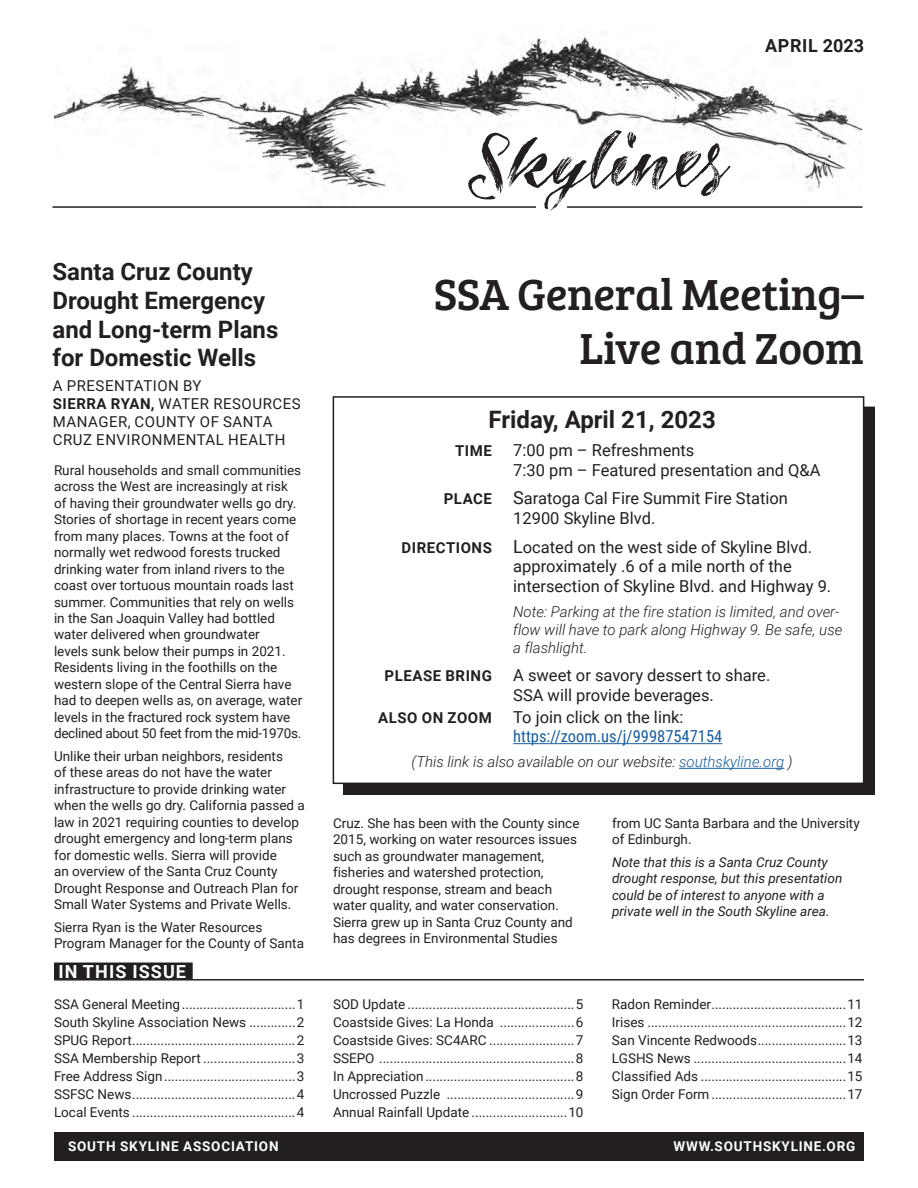
<style>
.page{position:relative;width:918px;height:1188px;background:#fff}
.page>*{position:absolute;margin:0;border:0;box-sizing:border-box;transform-origin:0 0}
.Heading_30_pt_Bold{font:45px "Bree Serif";letter-spacing:-.01em;color:#231f20}
.subhead_large{font:700 24px/28.8px "Roboto";color:#231f20}
.IN_this_issue{font:700 18px "Roboto";letter-spacing:.06em;color:#fff}
.t1{font:700 18px "Roboto";letter-spacing:.035em;color:#231f20}
.t2{font:16.5px/19.8px "Roboto";color:#231f20}
.t3{font:16.5px/19.8px "Roboto Condensed";color:#175d9e}
.t4{font:italic 300 15px/18px "Roboto";color:#231f20}
.BY_line{font:15px/18px "Roboto";letter-spacing:.035em;color:#231f20}
.t5{font:700 15px "Roboto";letter-spacing:.035em;color:#231f20}
.Body_bullet{font:13.5px/16.5px "Roboto";color:#231f20}
.ITI_articles_3_colum{font:13.5px "Roboto";color:#231f20}
.Body_bullet-2{font:italic 13.5px/16.5px "Roboto";color:#231f20}
.t6{font:700 13.5px "Roboto";letter-spacing:.06em;color:#fff}
.s1{font-weight:700}
.s2{font-weight:700;font-size:15px}
.s3{font-size:18px}
.s4{font-family:"Roboto";color:#231f20}
.s5{color:#175d9e}
</style>
<div class="page">
<div style="left:54px;top:1133px;width:810px;height:28px;background:#231f20"></div>
<img style="left:55px;top:36px;width:807px;height:156px">
<hr style="left:52px;top:206px;width:810px;height:2px;background:#231f20">
<svg style="left:468px;top:130px;width:263px;height:81px"></svg>
<div style="left:54px;top:963px;width:139px;height:16px;background:#231f20"></div>
<hr style="left:54px;top:979px;width:810px;height:2px;background:#231f20">
<div style="left:343px;top:407px;width:532px;height:388px;background:#231f20"></div>
<div style="left:333px;top:397px;width:531px;height:386px;background:#fff"></div>
<div style="left:333px;top:396px;width:531px;height:388px;border:2px solid #231f20"></div>
<hr style="left:513px;top:743px;width:209px;height:1px;background:#175d9e">
<hr style="left:679px;top:768px;width:105px;height:1px;background:#175d9e">
<p class="t1" style="left:765px;top:33px;width:100px">APRIL 2023</p>
<p class="subhead_large" style="left:52px;top:256px;width:227px">Santa Cruz County<br>Drought Emergency and Long-term Plans for Domestic Wells</p>
<p class="BY_line" style="left:53px;top:376px;width:249px">A PRESENTATION BY<br><span class="s1">SIERRA RYAN,</span> WATER RESOURCES<br>MANAGER, COUNTY OF SANTA<br>CRUZ ENVIRONMENTAL HEALTH</p>
<p class="Body_bullet" style="left:54px;top:461px;width:250px">Rural households and small communities across the West are increasingly at risk of having their groundwater wells go dry.<br>Stories of shortage in recent years come from many places. Towns at the foot of normally wet redwood forests trucked drinking water from inland rivers to the coast over tortuous mountain roads last summer. Communities that rely on wells in the San Joaquin Valley had bottled water delivered when groundwater<br>levels sunk below their pumps in 2021.<br>Residents living in the foothills on the western slope of the Central Sierra have had to deepen wells as, on average, water levels in the fractured rock system have declined about 50 feet from the mid-1970s.</p>
<p class="Body_bullet" style="left:54px;top:747px;width:252px">Unlike their urban neighbors, residents<br>of these areas do not have the water infrastructure to provide drinking water when the wells go dry. California passed a law in 2021 requiring counties to develop drought emergency and long-term plans for domestic wells. Sierra will provide<br>an overview of the Santa Cruz County Drought Response and Outreach Plan for Small Water Systems and Private Wells.</p>
<p class="Body_bullet" style="left:54px;top:918px;width:252px">Sierra Ryan is the Water Resources<br>Program Manager for the County of Santa</p>
<p class="IN_this_issue" style="left:58px;top:959px;width:129px">IN THIS ISSUE</p>
<p class="Body_bullet" style="left:54px;top:995px;width:252px">SSA General Meeting................................1</p>
<p class="ITI_articles_3_colum" style="left:54px;top:1012px;width:252px">South Skyline Association News .............2</p>
<p class="ITI_articles_3_colum" style="left:54px;top:1030px;width:252px">SPUG Report..............................................2</p>
<p class="Body_bullet" style="left:54px;top:1049px;width:252px">SSA Membership Report ..........................3</p>
<p class="Body_bullet" style="left:54px;top:1067px;width:252px">Free Address Sign.....................................3</p>
<p class="ITI_articles_3_colum" style="left:54px;top:1084px;width:252px">SSFSC News..............................................4</p>
<p class="ITI_articles_3_colum" style="left:54px;top:1102px;width:252px">Local Events ..............................................4</p>
<p class="Heading_30_pt_Bold" style="left:434px;top:262px;width:432px">SSA General Meeting–</p>
<p class="Heading_30_pt_Bold" style="left:579px;top:316px;width:286px">Live and Zoom</p>
<p class="subhead_large" style="left:489px;top:404px;width:229px">Friday, April 21, 2023</p>
<p class="t5" style="left:455px;top:440px;width:38px">TIME</p>
<p class="t2" style="left:513px;top:440px;width:183px">7:00 pm – Refreshments</p>
<p class="t2" style="left:513px;top:460px;width:309px">7:30 pm – Featured presentation and Q&amp;A</p>
<p class="t2" style="left:444px;top:488px;width:346px"><span class="s2">PLACE</span> <span class="s3">S</span>aratoga Cal Fire Summit Fire Station</p>
<p class="t2" style="left:513px;top:508px;width:144px">12900 Skyline Blvd.</p>
<p class="t2" style="left:513px;top:536px;width:320px;text-indent:-112px"><span class="s2">DIRECTIONS</span> <span class="s3">L</span>ocated on the west side of Skyline Blvd. approximately .6 of a mile north of the intersection of Skyline Blvd. and Highway 9.</p>
<p class="t4" style="left:513px;top:602px;width:331px">Note: Parking at the fire station is limited, and over&shy;flow will have to park along Highway 9. Be safe, use a flashlight.</p>
<p class="t5" style="left:385px;top:665px;width:109px">PLEASE BRING</p>
<p class="t2" style="left:513px;top:665px;width:259px">A sweet or savory dessert to share.<br>SSA will provide beverages.</p>
<p class="t5" style="left:378px;top:707px;width:115px">ALSO ON ZOOM</p>
<p class="t3" style="left:513px;top:706px;width:211px"><span class="s4">To join click on the link: </span>https://zoom.us/j/99987547154</p>
<p class="t4" style="left:412px;top:752px;width:383px">(This link is also available on our website: <span class="s5">southskyline.org</span> )</p>
<p class="Body_bullet" style="left:333px;top:814px;width:248px">Cruz. She has been with the County since 2015, working on water resources issues such as groundwater management, fisheries and watershed protection, drought response, stream and beach water quality, and water conservation.<br>Sierra grew up in Santa Cruz County and has degrees in Environmental Studies</p>
<p class="Body_bullet" style="left:612px;top:814px;width:249px">from UC Santa Barbara and the University of Edinburgh.</p>
<p class="Body_bullet-2" style="left:612px;top:853px;width:232px">Note that this is a Santa Cruz County drought response, but this presentation could be of interest to anyone with a private well in the South Skyline area.</p>
<p class="ITI_articles_3_colum" style="left:333px;top:994px;width:252px">SOD Update ...............................................5</p>
<p class="ITI_articles_3_colum" style="left:333px;top:1012px;width:252px">Coastside Gives: La Honda .....................6</p>
<p class="ITI_articles_3_colum" style="left:333px;top:1030px;width:252px">Coastside Gives: SC4ARC ........................7</p>
<p class="ITI_articles_3_colum" style="left:333px;top:1048px;width:252px">SSEPO .......................................................8</p>
<p class="ITI_articles_3_colum" style="left:333px;top:1066px;width:252px">In Appreciation..........................................8</p>
<p class="Body_bullet" style="left:333px;top:1085px;width:252px">Uncrossed Puzzle ....................................9</p>
<p class="Body_bullet" style="left:333px;top:1103px;width:252px">Annual Rainfall Update ...........................10</p>
<p class="Body_bullet" style="left:612px;top:995px;width:252px">Radon Reminder......................................11</p>
<p class="Body_bullet" style="left:612px;top:1013px;width:252px">Irises ........................................................12</p>
<p class="Body_bullet" style="left:612px;top:1031px;width:252px">San Vincente Redwoods.........................13</p>
<p class="Body_bullet" style="left:612px;top:1049px;width:252px">LGSHS News ...........................................14</p>
<p class="Body_bullet" style="left:612px;top:1067px;width:252px">Classified Ads .........................................15</p>
<p class="Body_bullet" style="left:612px;top:1085px;width:252px">Sign Order Form ......................................17</p>
<p class="t6" style="left:68px;top:1137px;width:212px">SOUTH SKYLINE ASSOCIATION</p>
<p class="t6" style="left:673px;top:1137px;width:183px">WWW.SOUTHSKYLINE.ORG</p>
</div>
